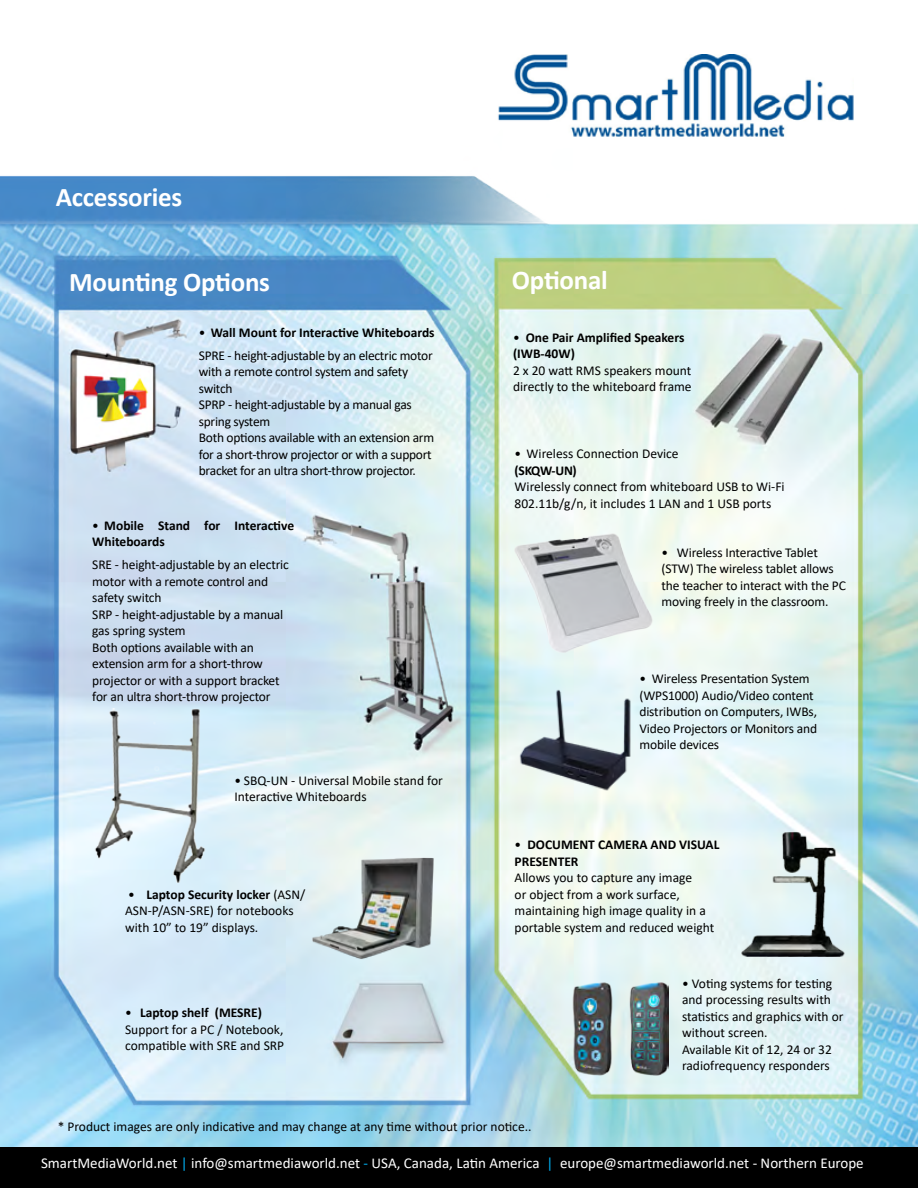
<style>
.page{position:relative;width:918px;height:1188px;background:#fff}
.page>*{position:absolute;margin:0;border:0;box-sizing:border-box;transform-origin:0 0}
.t1{font:700 27px "Calibri";letter-spacing:-.01em;color:#fff}
.t2{font:15px "Calibri";color:#fff}
.t3{font:13.5px/16.5px "Calibri";letter-spacing:-.01em;color:#000}
.t4{font:700 13.5px/16.5px "Calibri";color:#000}
.s1{font-weight:400}
.s2{font-weight:700}
.s3{color:#00aeef}
</style>
<div class="page">
<div style="left:0;top:1147px;width:918px;height:41px;background:#000"></div>
<img style="left:0;top:54px;width:918px;height:1093px">
<img style="left:723px;top:824px;width:141px;height:132px">
<img style="left:511px;top:530px;width:147px;height:123px">
<img style="left:552px;top:981px;width:117px;height:95px">
<img style="left:306px;top:851px;width:145px;height:115px">
<img style="left:516px;top:686px;width:115px;height:104px">
<img style="left:64px;top:708px;width:173px;height:175px">
<p class="t1" style="left:56px;top:177px;width:128px">Accessories</p>
<p class="t1" style="left:69px;top:263px;width:202px">Mounting Options</p>
<p class="t1" style="left:512px;top:261px;width:97px">Optional</p>
<p class="t4" style="left:199px;top:324px;width:237px"><span class="s1">•</span> Wall Mount for Interactive Whiteboards</p>
<p class="t3" style="left:199px;top:347px;width:235px">SPRE - height-adjustable by an electric motor with a remote control system and safety switch</p>
<p class="t3" style="left:199px;top:396px;width:215px">SPRP - height-adjustable by a manual gas spring system</p>
<p class="t3" style="left:199px;top:429px;width:237px">Both options available with an extension arm for a short-throw projector or with a support bracket for an ultra short-throw projector.</p>
<p class="t4" style="left:92px;top:517px;width:203px"><span class="s1">•</span> Mobile Stand for Interactive<br>Whiteboards</p>
<p class="t3" style="left:92px;top:556px;width:198px">SRE - height-adjustable by an electric motor with a remote control and safety switch</p>
<p class="t3" style="left:92px;top:606px;width:193px">SRP - height-adjustable by a manual gas spring system</p>
<p class="t3" style="left:92px;top:639px;width:189px">Both options available with an extension arm for a short-throw projector or with a support bracket for an ultra short-throw projector</p>
<p class="t3" style="left:234px;top:772px;width:210px">• SBQ-UN - Universal Mobile stand for<br>Interactive Whiteboards</p>
<p class="t3" style="left:125px;top:886px;width:182px">• <span class="s2">Laptop Security locker</span> (ASN/<br>ASN-P/ASN-SRE) for notebooks with 10” to 19” displays.</p>
<p class="t3" style="left:125px;top:1004px;width:161px">• <span class="s2">Laptop shelf (MESRE)<br></span>Support for a PC / Notebook, compatible with SRE and SRP</p>
<p class="t4" style="left:513px;top:329px;width:173px"><span class="s1">•</span> One Pair Amplified Speakers (IWB-40W)</p>
<p class="t3" style="left:513px;top:362px;width:180px">2 x 20 watt RMS speakers mount directly to the whiteboard frame</p>
<p class="t3" style="left:515px;top:445px;width:166px">• Wireless Connection Device <span class="s2">(SKQW-UN)</span></p>
<p class="t3" style="left:515px;top:478px;width:272px">Wirelessly connect from whiteboard USB to Wi-Fi<br>802.11b/g/n, it includes 1 LAN and 1 USB ports</p>
<p class="t3" style="left:662px;top:544px;width:186px">• Wireless Interactive Tablet (STW) The wireless tablet allows the teacher to interact with the PC moving freely in the classroom.</p>
<p class="t3" style="left:639px;top:670px;width:179px">• Wireless Presentation System (WPS1000) Audio/Video content distribution on Computers, IWBs,<br>Video Projectors or Monitors and mobile devices</p>
<p class="t4" style="left:515px;top:836px;width:206px"><span class="s1">•</span> DOCUMENT CAMERA AND VISUAL<br>PRESENTER</p>
<p class="t3" style="left:515px;top:869px;width:201px">Allows you to capture any image<br>or object from a work surface, maintaining high image quality in a portable system and reduced weight</p>
<p class="t3" style="left:682px;top:975px;width:163px">• Voting systems for testing and processing results with statistics and graphics with or without screen.<br>Available Kit of 12, 24 or 32 radiofrequency responders</p>
<p class="t3" style="left:58px;top:1118px;width:475px">* Product images are only indicative and may change at any time without prior notice..</p>
<p class="t2" style="left:41px;top:1153px;width:824px">SmartMediaWorld.net <span class="s3">|</span> info@smartmediaworld.net <span class="s3">-</span> USA, Canada, Latin America <span class="s3">|</span> europe@smartmediaworld.net - Northern Europe</p>
</div>
